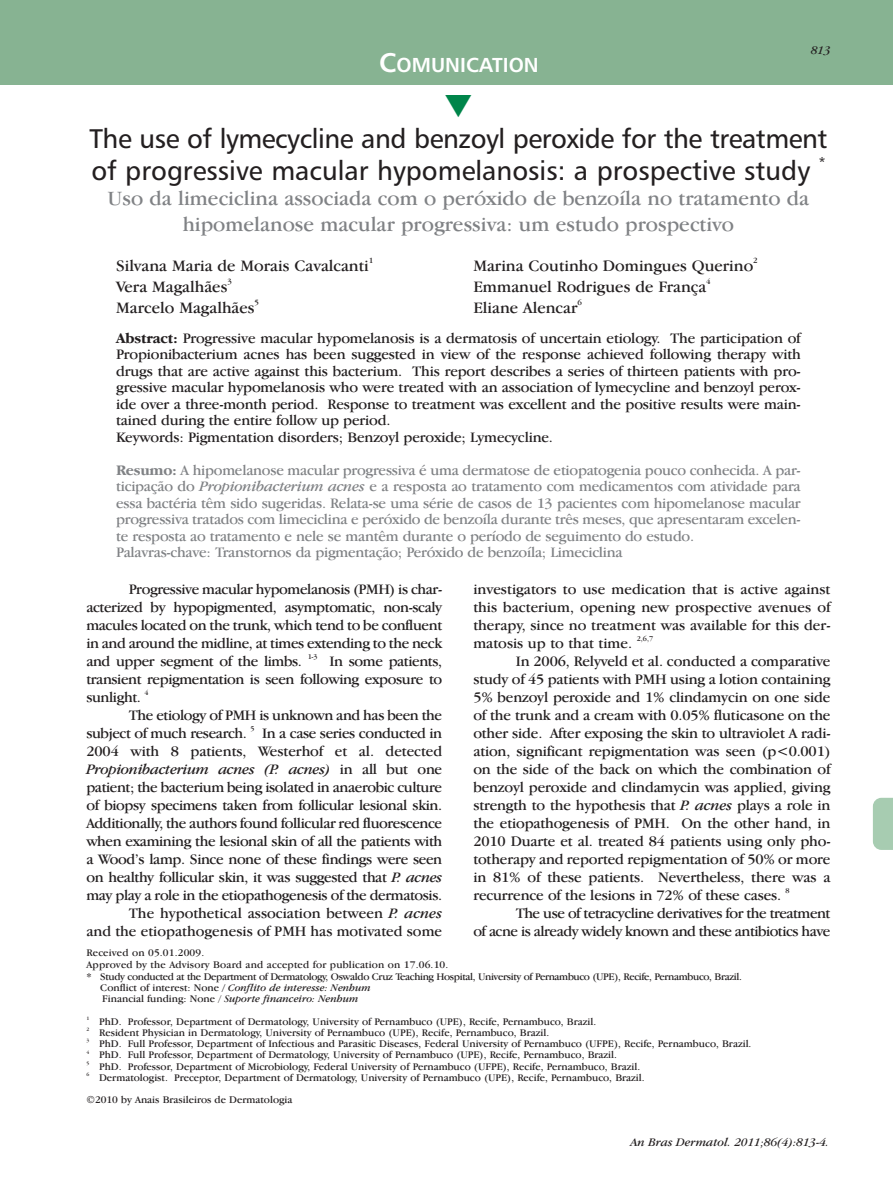
<style>
.page{position:relative;width:893px;height:1191px;background:#fff}
.page>*{position:absolute;margin:0;border:0;box-sizing:border-box;transform-origin:0 0}
.t1{font:27px/31.5px "Humanist 777 BT Roman B";color:#231f20}
.t2{font:21px/25.5px "Garamond IT Cby BT";color:#808285;text-align:center}
.t3{font:20.25px "Humanist 777 BT Bold B";color:#fff}
.t4{font:16.5px "Garamond IT Cby BT";color:#231f20}
.t5{font:15px/18px "Garamond IT Cby BT";letter-spacing:-.01em;color:#231f20;text-align:justify}
.t6{font:15px/16.5px "Garamond IT Cby BT";letter-spacing:-.015em;color:#808285}
.t7{font:15px/18px "Garamond IT Cby BT";letter-spacing:-.035em;color:#231f20;text-align:right}
.t8{font:13.5px "Humanist 777 BT Roman B";color:#231f20}
.t9{font:italic 12px "Garamond IT Cby BT";color:#231f20}
.t10{font:10.5px/12.6px "Garamond IT Cby BT";color:#231f20}
.t11{font:10.5px/11.2px "Garamond IT Cby BT";letter-spacing:-.035em;color:#231f20}
.t12{font:8.25px "Garamond IT Cby BT";color:#231f20}
.t13{font:7.5px "Garamond IT Cby BT";color:#231f20}
.t14{font:5.25px "Garamond IT Cby BT";color:#231f20}
.s1{font-size:27px}
.s2{font-weight:700}
.s3{font-style:italic}
</style>
<div class="page">
<svg style="left:873px;top:798px;width:20px;height:52px"></svg>
<div style="left:0;top:0;width:893px;height:84px;background:#87b392"></div>
<h3 class="t3" style="left:379px;top:57px;width:161px"><span class="s1">C</span>OMUNICATION</h3>
<p class="t9" style="left:811px;top:46px;width:21px">813</p>
<h1 class="t1" style="left:89px;top:125px;width:739px">The use of lymecycline and benzoyl peroxide for the treatment of progressive macular hypomelanosis: a prospective study</h1>
<p class="t8" style="left:819px;top:157px;width:8px">*</p>
<h2 class="t2" style="left:108px;top:188px;width:703px">Uso da limeciclina associada com o peróxido de benzoíla no tratamento da hipomelanose macular progressiva: um estudo prospectivo</h2>
<p class="t4" style="left:116px;top:259px;width:254px">Silvana Maria de Morais Cavalcanti</p>
<p class="t12" style="left:369px;top:257px;width:6px">1</p>
<p class="t4" style="left:473px;top:259px;width:281px">Marina Coutinho Domingues Querino</p>
<p class="t12" style="left:753px;top:257px;width:6px">2</p>
<p class="t4" style="left:116px;top:280px;width:113px">Vera Magalhães</p>
<p class="t12" style="left:227px;top:278px;width:6px">3</p>
<p class="t4" style="left:473px;top:280px;width:234px">Emmanuel Rodrigues de França</p>
<p class="t12" style="left:706px;top:278px;width:6px">4</p>
<p class="t4" style="left:116px;top:301px;width:140px">Marcelo Magalhães</p>
<p class="t12" style="left:255px;top:299px;width:6px">5</p>
<p class="t4" style="left:473px;top:301px;width:106px">Eliane Alencar</p>
<p class="t12" style="left:577px;top:299px;width:6px">6</p>
<p class="t5" style="left:116px;top:331px;width:686px;line-height:16.5px;text-align:left"><span class="s2">Abstract:</span> Progressive macular hypomelanosis is a dermatosis of uncertain etiology. The participation of Propionibacterium acnes has been suggested in view of the response achieved following therapy with drugs that are active against this bacterium. This report describes a series of thirteen patients with pro&shy;gressive macular hypomelanosis who were treated with an association of lymecycline and benzoyl perox&shy;ide over a three-month period. Response to treatment was excellent and the positive results were main&shy;tained during the entire follow up period.<br>Keywords: Pigmentation disorders; Benzoyl peroxide; Lymecycline.</p>
<p class="t6" style="left:116px;top:463px;width:686px"><span class="s2">Resumo:</span> A hipo me la no se macu lar pro gres si va é uma der ma to se de etio pa to ge nia pouco conhe ci da. A par - ti ci pa ção do <span class="s3">Propionibacterium acnes</span> e a res pos ta ao tra ta men to com medi ca men tos com ati vi da de para essa bac té ria têm sido suge ri das. Relata-se uma série de casos de 13 pacien tes com hipo me la no se macu lar pro gres si va tra ta dos com lime ci cli na e peró xi do de ben zoí la duran te três meses, que apre sen ta ram exce len - te res pos ta ao tra ta men to e nele se man têm duran te o perío do de segui men to do estu do.<br>Palavras-chave: Transtornos da pig men ta ção; Peróxido de ben zoí la; Limeciclina</p>
<p class="t5" style="left:86px;top:581px;width:357px;text-indent:43px">Progressive macular hypomelanosis (PMH) is char&shy;acterized by hypopigmented, asymptomatic, non-scaly macules located on the trunk, which tend to be confluent in and around the midline, at times extending to the neck and upper segment of the limbs.</p>
<p class="t13" style="left:308px;top:654px;width:11px">1-3</p>
<p class="t5" style="left:86px;top:653px;width:357px;text-indent:243px">In some patients, transient repigmentation is seen following exposure to sunlight.</p>
<p class="t13" style="left:145px;top:690px;width:6px">4</p>
<p class="t5" style="left:86px;top:707px;width:357px;text-indent:43px">The etiology of PMH is unknown and has been the subject of much research.</p>
<p class="t13" style="left:250px;top:726px;width:6px">5</p>
<p class="t5" style="left:86px;top:725px;width:357px;text-align:right">In a case series conducted in<br>2004 with 8 patients, Westerhof et al. detected <span class="s3">Propionibacterium acnes (P. acnes)</span> in all but one patient; the bacterium being isolated in anaerobic culture of biopsy specimens taken from follicular lesional skin.<br>Additionally, the authors found follicular red fluorescence when examining the lesional skin of all the patients with a Wood’s lamp. Since none of these findings were seen on healthy follicular skin, it was suggested that <span class="s3">P. acnes </span>may play a role in the etiopathogenesis of the dermatosis.<br>The hypothetical association between <span class="s3">P. acnes<br></span>and the etiopathogenesis of PMH has motivated some</p>
<p class="t5" style="left:473px;top:581px;width:359px">investigators to use medication that is active against this bacterium, opening new prospective avenues of therapy, since no treatment was available for this der&shy;matosis up to that time.</p>
<p class="t13" style="left:637px;top:636px;width:18px">2,6,7</p>
<p class="t5" style="left:473px;top:653px;width:359px;text-indent:43px">In 2006, Relyveld et al. conducted a comparative study of 45 patients with PMH using a lotion containing 5% benzoyl peroxide and 1% clindamycin on one side of the trunk and a cream with 0.05% fluticasone on the other side. After exposing the skin to ultraviolet A radi&shy;ation, significant repigmentation was seen (p&lt;0.001) on the side of the back on which the combination of benzoyl peroxide and clindamycin was applied, giving strength to the hypothesis that <span class="s3">P. acnes</span> plays a role in the etiopathogenesis of PMH. On the other hand, in 2010 Duarte et al. treated 84 patients using only pho&shy;totherapy and reported repigmentation of 50% or more in 81% of these patients. Nevertheless, there was a recurrence of the lesions in 72% of these cases.</p>
<p class="t13" style="left:785px;top:888px;width:6px">8</p>
<p class="t7" style="left:473px;top:905px;width:359px">The use of tetracycline derivatives for the treatment<br>of acne is already widely known and these antibiotics have</p>
<p class="t10" style="left:86px;top:947px;width:363px">Received on 05.01.2009.<br>Approved by the Advisory Board and accepted for publication on 17.06.10.</p>
<p class="t11" style="left:100px;top:971px;width:643px;text-indent:-14px">* Study conducted at the Department of Dermatology, Oswaldo Cruz Teaching Hospital, University of Pernambuco (UPE), Recife, Pernambuco, Brazil.<br>Conflict of interest: None <span class="s3">/ Conflito de interesse: Nenhum<br></span>Financial funding: None / <span class="s3">Suporte financeiro: Nenhum</span></p>
<p class="t14" style="left:86px;top:1016px;width:4px">1</p>
<p class="t10" style="left:99px;top:1015px;width:499px">PhD. Professor, Department of Dermatology, University of Pernambuco (UPE), Recife, Pernambuco, Brazil.</p>
<p class="t14" style="left:86px;top:1027px;width:4px">2</p>
<p class="t10" style="left:99px;top:1027px;width:452px">Resident Physician in Dermatology, University of Pernambuco (UPE), Recife, Pernambuco, Brazil.</p>
<p class="t14" style="left:86px;top:1038px;width:4px">3</p>
<p class="t10" style="left:99px;top:1038px;width:654px">PhD. Full Professor, Department of Infectious and Parasitic Diseases, Federal University of Pernambuco (UFPE), Recife, Pernambuco, Brazil.</p>
<p class="t14" style="left:86px;top:1050px;width:4px">4</p>
<p class="t10" style="left:99px;top:1049px;width:519px">PhD. Full Professor, Department of Dermatology, University of Pernambuco (UPE), Recife, Pernambuco, Brazil.</p>
<p class="t14" style="left:86px;top:1061px;width:4px">5</p>
<p class="t10" style="left:99px;top:1060px;width:543px">PhD. Professor, Department of Microbiology, Federal University of Pernambuco (UFPE), Recife, Pernambuco, Brazil.</p>
<p class="t14" style="left:86px;top:1072px;width:4px">6</p>
<p class="t10" style="left:86px;top:1067px;width:560px;line-height:22.5px;text-indent:13px">Dermatologist. Preceptor, Department of Dermatology, University of Pernambuco (UPE), Recife, Pernambuco, Brazil. ©2010 by Anais Brasileiros de Dermatologia</p>
<p class="t9" style="left:630px;top:1137px;width:200px">An Bras Dermatol. 2011;86(4):813-4.</p>
</div>
